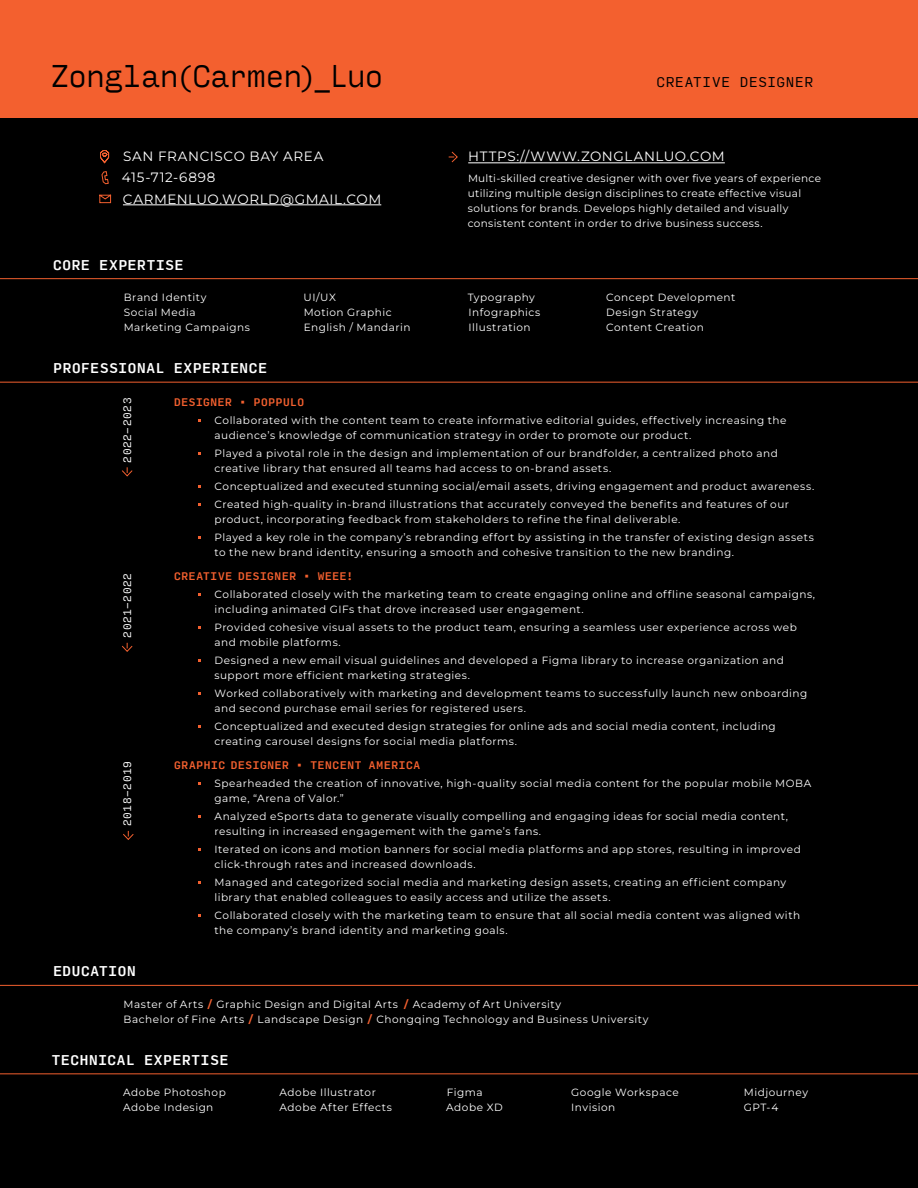
<style>
.page{position:relative;width:918px;height:1188px;background:#fff}
.page>*{position:absolute;margin:0;border:0;box-sizing:border-box;transform-origin:0 0}
.t1{font:300 30px "Input Mono";letter-spacing:-.035em;color:#000}
.t2{font:13.5px/21px "Montserrat";letter-spacing:.045em;color:#fff}
.t3{font:500 13.5px "Input Mono";letter-spacing:.055em;color:#fff}
.t4{font:13.5px "Input Mono";letter-spacing:.055em;color:#000}
.t5{font:10.5px/15px "Montserrat";letter-spacing:.05em;color:#fff}
.t6{font:10.5px/15px "Montserrat";letter-spacing:.03em;color:#fff}
.t7{font:500 10.5px "Input Mono";letter-spacing:.065em;color:#f3602f}
.t8{font:10.5px "Input Mono";letter-spacing:.065em;color:#fff}
.s1{font-weight:700;color:#f16131}
.s2{font-weight:700;color:#f3602f}
</style>
<div class="page">
<div style="left:0;top:103px;width:918px;height:1085px;background:#000"></div>
<hr style="left:468px;top:163px;width:257px;height:1px;background:#fff">
<svg style="left:449px;top:151px;width:9px;height:12px"></svg>
<hr style="left:123px;top:205px;width:258px;height:1px;background:#fff">
<svg style="left:100px;top:150px;width:9px;height:14px"></svg>
<svg style="left:99px;top:194px;width:13px;height:9px"></svg>
<svg style="left:101px;top:171px;width:8px;height:14px"></svg>
<hr style="left:0;top:278px;width:918px;height:1px;background:#f3602f">
<hr style="left:0;top:985px;width:918px;height:1px;background:#f3602f">
<hr style="left:0;top:382px;width:918px;height:1px;background:#f3602f">
<hr style="left:0;top:1073px;width:918px;height:1px;background:#f3602f">
<div style="left:0;top:0;width:918px;height:118px;background:#f3602f"></div>
<svg style="left:122px;top:468px;width:11px;height:9px"></svg>
<svg style="left:122px;top:643px;width:11px;height:9px"></svg>
<svg style="left:123px;top:831px;width:11px;height:9px"></svg>
<h1 class="t1" style="left:51px;top:49px;width:335px">Zonglan(Carmen)_Luo</h1>
<p class="t2" style="left:122px;top:146px;width:261px">SAN FRANCISCO BAY AREA<br>415-712-6898<br>CARMENLUO.WORLD@GMAIL.COM</p>
<p class="t3" style="left:53px;top:252px;width:132px">CORE EXPERTISE</p>
<p class="t4" style="left:656px;top:70px;width:158px">CREATIVE DESIGNER</p>
<p class="t2" style="left:468px;top:146px;width:258px">HTTPS://WWW.ZONGLANLUO.COM</p>
<p class="t6" style="left:468px;top:171px;width:355px">Multi-skilled creative designer with over five years of experience utilizing multiple design disciplines to create effective visual solutions for brands. Develops highly detailed and visually consistent content in order to drive business success.</p>
<p class="t5" style="left:304px;top:289px;width:108px">UI/UX<br>Motion Graphic<br>English / Mandarin</p>
<p class="t5" style="left:124px;top:289px;width:128px">Brand Identity<br>Social Media<br>Marketing Campaigns</p>
<p class="t5" style="left:606px;top:289px;width:131px">Concept Development<br>Design Strategy<br>Content Creation</p>
<p class="t5" style="left:468px;top:289px;width:74px">Typography<br>Infographics<br>Illustration</p>
<p class="t3" style="left:53px;top:356px;width:215px">PROFESSIONAL EXPERIENCE</p>
<p class="t7" style="left:174px;top:393px;width:132px">DESIGNER ▪ POPPULO</p>
<p class="t5" style="left:214px;top:413px;width:574px">Collaborated with the content team to create informative editorial guides, effectively increasing the audience’s knowledge of communication strategy in order to promote our product.</p>
<p class="t5" style="left:214px;top:446px;width:565px">Played a pivotal role in the design and implementation of our brandfolder, a centralized photo and creative library that ensured all teams had access to on-brand assets.</p>
<p class="t5" style="left:214px;top:477px;width:601px;line-height:18px">Conceptualized and executed stunning social/email assets, driving engagement and product awareness.<br>Created high-quality in-brand illustrations that accurately conveyed the benefits and features of our</p>
<p class="t5" style="left:214px;top:510px;width:601px;line-height:18px">product, incorporating feedback from stakeholders to refine the final deliverable.<br>Played a key role in the company’s rebranding effort by assisting in the transfer of existing design assets</p>
<p class="t5" style="left:214px;top:545px;width:521px">to the new brand identity, ensuring a smooth and cohesive transition to the new branding.</p>
<p class="t7" style="left:174px;top:567px;width:181px">CREATIVE DESIGNER ▪ WEEE!</p>
<p class="t5" style="left:214px;top:587px;width:602px">Collaborated closely with the marketing team to create engaging online and offline seasonal campaigns, including animated GIFs that drove increased user engagement.</p>
<p class="t5" style="left:214px;top:620px;width:584px">Provided cohesive visual assets to the product team, ensuring a seamless user experience across web and mobile platforms.</p>
<p class="t5" style="left:214px;top:653px;width:571px">Designed a new email visual guidelines and developed a Figma library to increase organization and support more efficient marketing strategies.</p>
<p class="t5" style="left:214px;top:686px;width:594px">Worked collaboratively with marketing and development teams to successfully launch new onboarding and second purchase email series for registered users.</p>
<p class="t5" style="left:214px;top:719px;width:563px">Conceptualized and executed design strategies for online ads and social media content, including creating carousel designs for social media platforms.</p>
<p class="t7" style="left:174px;top:756px;width:248px">GRAPHIC DESIGNER ▪ TENCENT AMERICA</p>
<p class="t5" style="left:214px;top:776px;width:598px">Spearheaded the creation of innovative, high-quality social media content for the popular mobile MOBA game, “Arena of Valor.”</p>
<p class="t5" style="left:214px;top:809px;width:575px">Analyzed eSports data to generate visually compelling and engaging ideas for social media content, resulting in increased engagement with the game’s fans.</p>
<p class="t5" style="left:214px;top:842px;width:588px">Iterated on icons and motion banners for social media platforms and app stores, resulting in improved click-through rates and increased downloads.</p>
<p class="t5" style="left:214px;top:875px;width:573px">Managed and categorized social media and marketing design assets, creating an efficient company library that enabled colleagues to easily access and utilize the assets.</p>
<p class="t5" style="left:214px;top:908px;width:587px">Collaborated closely with the marketing team to ensure that all social media content was aligned with the company’s brand identity and marketing goals.</p>
<p class="t8" style="left:118px;top:463px;width:67px;rotate:-90deg">2022-2023</p>
<p class="t8" style="left:118px;top:638px;width:66px;rotate:-90deg">2021-2022</p>
<p class="t8" style="left:118px;top:826px;width:67px;rotate:-90deg">2018-2019</p>
<p class="t3" style="left:53px;top:959px;width:84px">EDUCATION</p>
<p class="t5" style="left:124px;top:996px;width:526px">Master of Arts <span class="s1">/</span> Graphic Design and Digital Arts <span class="s2">/</span> Academy of Art University<br>Bachelor of Fine Arts <span class="s2">/</span> Landscape Design <span class="s1">/</span> Chongqing Technology and Business University</p>
<p class="t3" style="left:52px;top:1048px;width:178px">TECHNICAL EXPERTISE</p>
<p class="t5" style="left:123px;top:1085px;width:104px">Adobe Photoshop<br>Adobe Indesign</p>
<p class="t5" style="left:280px;top:1085px;width:114px">Adobe Illustrator<br>Adobe After Effects</p>
<p class="t5" style="left:446px;top:1085px;width:58px">Figma<br>Adobe XD</p>
<p class="t5" style="left:571px;top:1085px;width:109px">Google Workspace<br>Invision</p>
<p class="t5" style="left:744px;top:1085px;width:66px">Midjourney<br>GPT-4</p>
</div>
